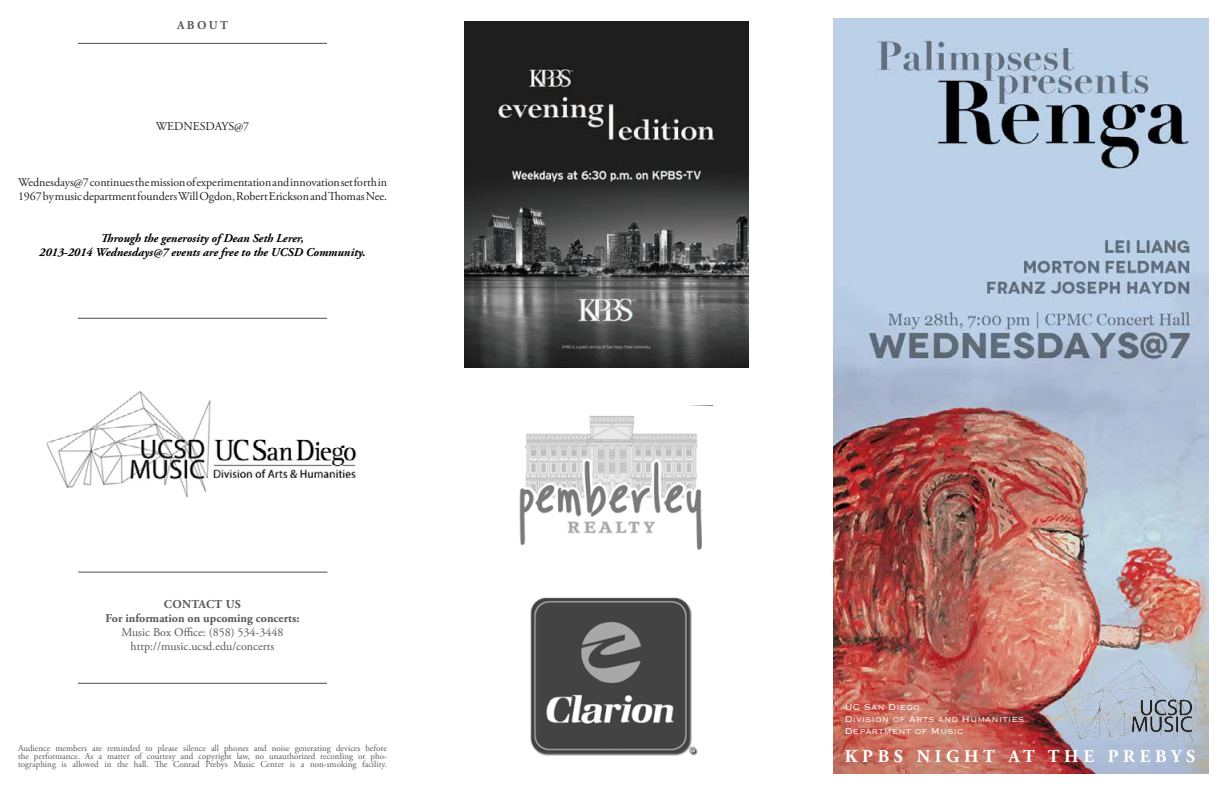
<style>
.page{position:relative;width:1224px;height:792px;background:#fff}
.page>*{position:absolute;margin:0;border:0;box-sizing:border-box;transform-origin:0 0}
.t1{font:700 18px "Adobe Garamond Pro";letter-spacing:.26em;color:#fff}
.t2{font:12px/14px "Adobe Garamond Pro";letter-spacing:-.005em;color:#231f20}
.t3{font:italic 700 12px "Adobe Garamond Pro";letter-spacing:-.005em;color:#010101}
.t4{font:12px "Adobe Garamond Pro";color:#57585a}
.t5{font:700 12px "Adobe Garamond Pro";color:#57585a}
.t6{font:700 12px "Adobe Garamond Pro";letter-spacing:.025em;color:#57585a}
.t7{font:300 11px "Copperplate";color:#fff}
.t8{font:9px/8px "Adobe Garamond Pro";color:#57585a;text-align:justify}
</style>
<div class="page">
<hr style="left:78px;top:43px;width:249px;height:1px;background:#231f20">
<img style="left:464px;top:21px;width:285px;height:346px">
<img style="left:519px;top:406px;width:194px;height:144px">
<img style="left:530px;top:597px;width:168px;height:159px">
<img style="left:46px;top:391px;width:311px;height:107px">
<hr style="left:78px;top:572px;width:249px;height:1px;background:#231f20">
<hr style="left:78px;top:683px;width:249px;height:1px;background:#231f20">
<img style="left:833px;top:18px;width:375px;height:756px">
<hr style="left:78px;top:318px;width:249px;height:1px;background:#231f20">
<img style="left:1064px;top:660px;width:145px;height:86px">
<p class="t5" style="left:177px;top:18px;width:52px">ABOUT</p>
<p class="t2" style="left:156px;top:120px;width:95px">WEDNESDAYS@7</p>
<p class="t2" style="left:18px;top:176px;width:371px">Wednesdays@7 continues the mission of experimentation and innovation set forth in<br>1967 by music department founders Will Ogdon, Robert Erickson and Thomas Nee.</p>
<p class="t3" style="left:101px;top:231px;width:205px">Through the generosity of Dean Seth Lerer,</p>
<p class="t3" style="left:39px;top:245px;width:328px">2013-2014 Wednesdays@7 events are free to the UCSD Community.</p>
<p class="t6" style="left:164px;top:597px;width:79px">CONTACT US</p>
<p class="t5" style="left:105px;top:611px;width:196px">For information on upcoming concerts:</p>
<p class="t4" style="left:122px;top:625px;width:163px">Music Box Office: (858) 534-3448</p>
<p class="t4" style="left:131px;top:639px;width:145px">http://music.ucsd.edu/concerts</p>
<p class="t8" style="left:18px;top:744px;width:371px">Audience members are reminded to please silence all phones and noise generating devices before the performance. As a matter of courtesy and copyright law, no unauthorized recording or pho&shy;tographing is allowed in the hall. The Conrad Prebys Music Center is a non-smoking facility.</p>
<p class="t7" style="left:845px;top:700px;width:77px">UC San Diego</p>
<p class="t7" style="left:845px;top:712px;width:181px">Division of Arts and Humanities</p>
<p class="t7" style="left:845px;top:724px;width:120px">Department of Music</p>
<p class="t1" style="left:845px;top:746px;width:352px">KPBS NIGHT AT THE PREBYS</p>
</div>
